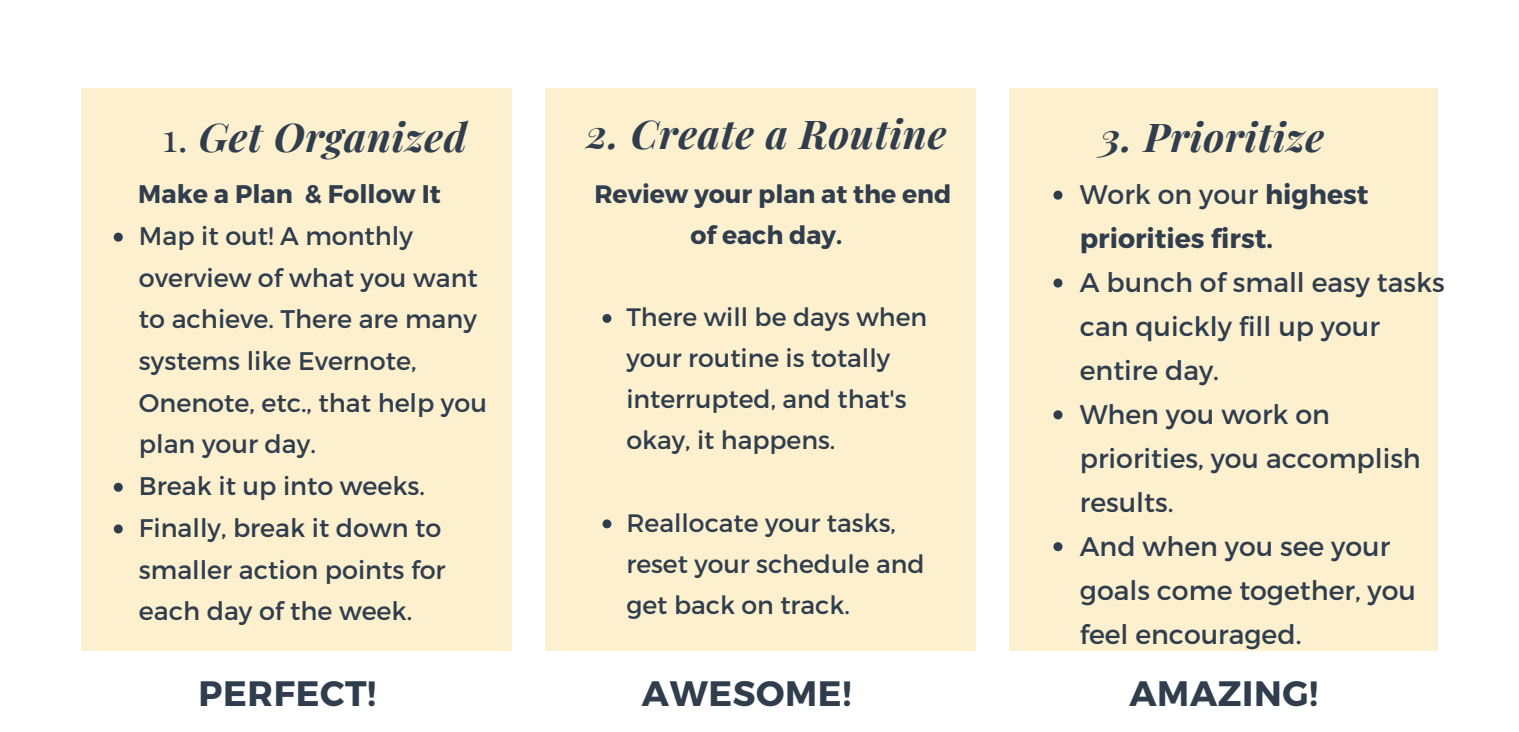
<style>
.page{position:relative;width:1519px;height:732px;background:#fff}
.page>*{position:absolute;margin:0;border:0;box-sizing:border-box;transform-origin:0 0}
.t1{font:italic 700 39.75px "Playfair Display";letter-spacing:.02em;color:#303d4d}
.t2{font:700 35.25px "Montserrat";letter-spacing:.02em;color:#303d4d}
.t3{font:26.85px/44px "Montserrat";color:#303d4d}
.t4{font:700 26.85px/44px "Montserrat";color:#303d4d}
.t5{font:25.35px/41.7px "Montserrat";color:#303d4d}
.t6{font:700 25.35px "Montserrat";color:#303d4d}
.t7{font:25.2px/41.1px "Montserrat";color:#303d4d}
.t8{font:700 25.2px/41.1px "Montserrat";color:#303d4d;text-align:center}
.s1{font-weight:400;font-style:normal}
.s2{font-weight:400}
</style>
<div class="page">
<div style="left:81px;top:88px;width:430px;height:562px;background:#fcf0cf"></div>
<div style="left:545px;top:88px;width:430px;height:562px;background:#fcf0cf"></div>
<div style="left:1009px;top:88px;width:429px;height:562px;background:#fcf0cf"></div>
<svg style="left:114px;top:232px;width:9px;height:9px"></svg>
<svg style="left:114px;top:482px;width:9px;height:9px"></svg>
<svg style="left:114px;top:524px;width:9px;height:9px"></svg>
<svg style="left:602px;top:314px;width:9px;height:9px"></svg>
<svg style="left:602px;top:519px;width:9px;height:9px"></svg>
<svg style="left:1053px;top:190px;width:9px;height:9px"></svg>
<svg style="left:1053px;top:278px;width:9px;height:9px"></svg>
<svg style="left:1053px;top:410px;width:9px;height:9px"></svg>
<svg style="left:1053px;top:542px;width:9px;height:9px"></svg>
<p class="t1" style="left:162px;top:109px;width:306px"><span class="s1">1.</span> Get Organized</p>
<p class="t6" style="left:138px;top:178px;width:304px">Make a Plan &amp; Follow It</p>
<p class="t5" style="left:139px;top:214px;width:349px">Map it out! A monthly overview of what you want to achieve. There are many systems like Evernote,<br>Onenote, etc., that help you plan your day.</p>
<p class="t5" style="left:139px;top:464px;width:288px">Break it up into weeks.</p>
<p class="t5" style="left:139px;top:505px;width:308px">Finally, break it down to smaller action points for each day of the week.</p>
<p class="t1" style="left:586px;top:106px;width:362px">2. Create a Routine</p>
<p class="t8" style="left:594px;top:172px;width:359px">Review your plan at the end of each day.</p>
<p class="t7" style="left:626px;top:295px;width:302px">There will be days when your routine is totally interrupted, and that's okay, it happens.</p>
<p class="t7" style="left:626px;top:500px;width:300px">Reallocate your tasks, reset your schedule and get back on track.</p>
<p class="t1" style="left:1100px;top:109px;width:225px">3. Prioritize</p>
<p class="t4" style="left:1080px;top:171px;width:290px"><span class="s2">Work on your</span> highest priorities first.</p>
<p class="t3" style="left:1080px;top:259px;width:366px">A bunch of small easy tasks can quickly fill up your entire day.</p>
<p class="t3" style="left:1080px;top:391px;width:342px">When you work on priorities, you accomplish results.</p>
<p class="t3" style="left:1080px;top:522px;width:338px">And when you see your goals come together, you feel encouraged.</p>
<p class="t2" style="left:199px;top:670px;width:179px">PERFECT!</p>
<p class="t2" style="left:642px;top:670px;width:211px">AWESOME!</p>
<p class="t2" style="left:1129px;top:670px;width:190px">AMAZING!</p>
</div>
